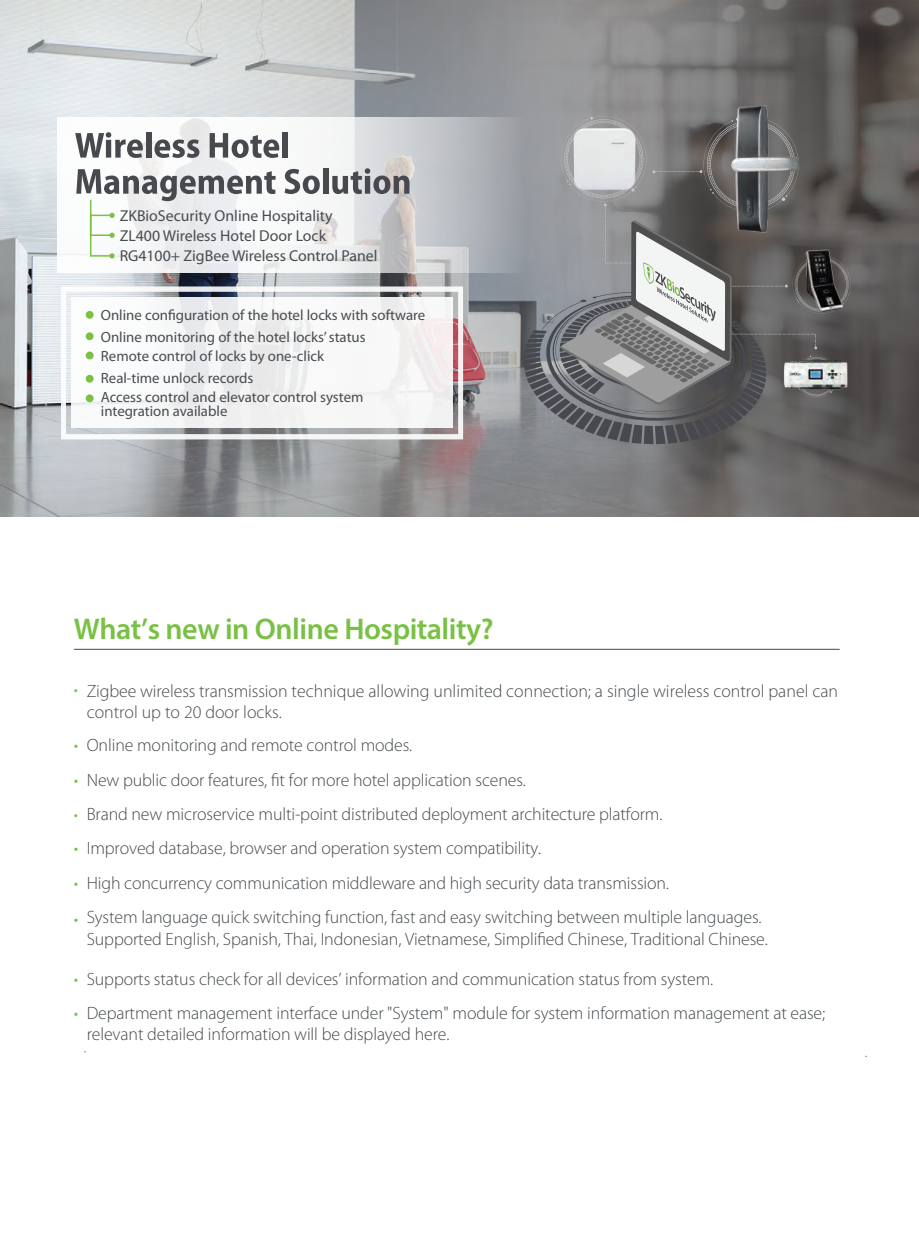
<style>
.page{position:relative;width:919px;height:1238px;background:#fff}
.page>*{position:absolute;margin:0;border:0;box-sizing:border-box;transform-origin:0 0}
.t1{font:600 30px "Myriad Pro";letter-spacing:-.015em;color:#79c144}
.t2{font:300 18px "Myriad Pro";color:#79c144}
.t3{font:300 17.85px/21.5px "Myriad Pro";letter-spacing:-.005em;color:#464b4f}
.t4{font:15.75px "Myriad Pro";color:#484b50}
.t5{font:14.85px/21.5px "Myriad Pro";color:#484b50}
.s1{font-size:16.5px;color:#79c144}
.s2{font-size:18px;color:#79c144}
</style>
<div class="page">
<hr style="left:74px;top:649px;width:765px;height:1px;background:#474749">
<img style="left:0;top:0;width:100px;height:517px">
<svg style="left:100px;top:0;width:818px;height:517px;background:#8b8b8c"></svg>
<svg style="left:61px;top:286px;width:402px;height:153px"></svg>
<div style="left:72px;top:298px;width:380px;height:130px;background:linear-gradient(to right,#f6f7f8,#f3f1f2)"></div>
<svg style="left:58px;top:118px;width:465px;height:155px"></svg>
<svg style="left:75px;top:132px;width:68px;height:26px"></svg>
<div style="left:146px;top:132px;width:5px;height:26px;background:#47494e"></div>
<svg style="left:154px;top:139px;width:45px;height:19px"></svg>
<svg style="left:210px;top:133px;width:69px;height:25px"></svg>
<div style="left:282px;top:132px;width:5px;height:26px;background:#47494e"></div>
<svg style="left:284px;top:169px;width:36px;height:25px"></svg>
<div style="left:323px;top:168px;width:5px;height:26px;background:#47494e"></div>
<svg style="left:332px;top:168px;width:77px;height:26px;background:#9d9d9f"></svg>
<img style="left:729px;top:101px;width:71px;height:15px">
<svg style="left:523px;top:116px;width:327px;height:328px;background:#7c7c7d"></svg>
<svg style="left:76px;top:169px;width:199px;height:89px"></svg>
<div style="left:86px;top:311px;width:8px;height:8px;background:#7ac144;border-radius:50%"></div>
<div style="left:86px;top:332px;width:8px;height:8px;background:#7ac144;border-radius:50%"></div>
<div style="left:86px;top:351px;width:8px;height:8px;background:#7ac144;border-radius:50%"></div>
<div style="left:86px;top:375px;width:8px;height:7px;background:#7ac144;border-radius:50%"></div>
<div style="left:86px;top:394px;width:8px;height:8px;background:#7ac144;border-radius:50%"></div>
<p class="t4" style="left:120px;top:207px;width:214px">ZKBioSecurity Online Hospitality</p>
<p class="t4" style="left:120px;top:227px;width:208px">ZL400 Wireless Hotel Door Lock</p>
<p class="t4" style="left:120px;top:247px;width:259px">RG4100+ ZigBee Wireless Control Panel</p>
<p class="t5" style="left:101px;top:305px;width:326px">Online configuration of the hotel locks with software<br>Online monitoring of the hotel locks’ status</p>
<p class="t5" style="left:101px;top:345px;width:225px">Remote control of locks by one-click<br>Real-time unlock records</p>
<p class="t5" style="left:101px;top:390px;width:264px;line-height:14.4px">Access control and elevator control system integration available</p>
<h1 class="t1" style="left:74px;top:610px;width:421px">What’s new in Online Hospitality?</h1>
<p class="t3" style="left:87px;top:680px;width:752px;text-indent:-13px"><span class="s1">•</span> Zigbee wireless transmission technique allowing unlimited connection; a single wireless control panel can control up to 20 door locks.</p>
<p class="t3" style="left:74px;top:734px;width:340px"><span class="s2">•</span> Online monitoring and remote control modes.</p>
<p class="t3" style="left:74px;top:770px;width:453px"><span class="s2">•</span> New public door features, fit for more hotel application scenes.</p>
<p class="t3" style="left:74px;top:803px;width:590px"><span class="s1">•</span> Brand new microservice multi-point distributed deployment architecture platform.</p>
<p class="t3" style="left:74px;top:838px;width:469px"><span class="s2">•</span> Improved database, browser and operation system compatibility.</p>
<p class="t3" style="left:87px;top:865px;width:676px;line-height:34.7px;text-indent:-13px"><span class="s2">•</span> High concurrency communication middleware and high security data transmission.<br>System language quick switching function, fast and easy switching between multiple languages.</p>
<p class="t3" style="left:87px;top:928px;width:682px">Supported English, Spanish, Thai, Indonesian, Vietnamese, Simplified Chinese, Traditional Chinese.</p>
<p class="t2" style="left:74px;top:909px;width:6px">•</p>
<p class="t3" style="left:74px;top:968px;width:641px"><span class="s2">•</span> Supports status check for all devices’ information and communication status from system.</p>
<p class="t3" style="left:87px;top:1002px;width:740px;text-indent:-13px"><span class="s2">•</span> Department management interface under "System" module for system information management at ease; relevant detailed information will be displayed here.</p>
</div>
